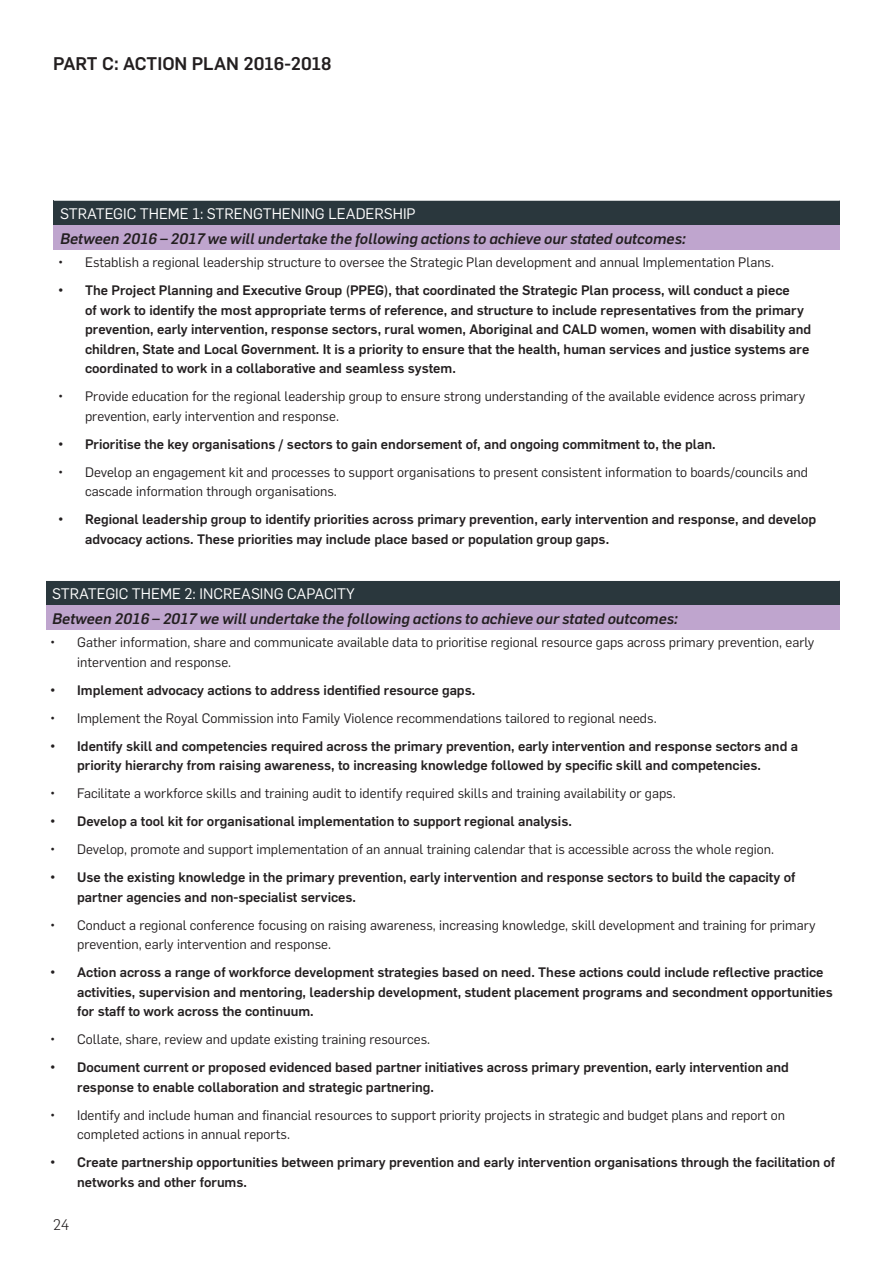
<style>
.page{position:relative;width:893px;height:1263px;background:#fff}
.page>*{position:absolute;margin:0;border:0;box-sizing:border-box;transform-origin:0 0}
.t1{font:500 18px "Flama";color:#231f20}
.t2{font:italic 500 15px "Flama";color:#231f20}
.t3{font:15px "Flama";color:#fff}
.t4{font:300 15px "Flama";color:#231f20}
.t5{font:500 13.5px/19.5px "Flama";color:#231f20}
.t6{font:13.5px/19.5px "Flama";color:#231f20}
</style>
<div class="page">
<div style="left:54px;top:200px;width:786px;height:25px;background:#2a373d"></div>
<div style="left:54px;top:225px;width:786px;height:25px;background:#bfa5ce"></div>
<hr style="left:54px;top:200px;width:786px;height:1px;background:#fff">
<div style="left:46px;top:580px;width:794px;height:25px;background:#2a373d"></div>
<div style="left:46px;top:605px;width:794px;height:25px;background:#bfa5ce"></div>
<hr style="left:46px;top:580px;width:794px;height:1px;background:#fff">
<h1 class="t1" style="left:53px;top:51px;width:280px">PART C: ACTION PLAN 2016-2018</h1>
<p class="t3" style="left:60px;top:203px;width:357px">STRATEGIC THEME 1: STRENGTHENING LEADERSHIP</p>
<p class="t2" style="left:60px;top:227px;width:627px">Between 2016 – 2017 we will undertake the following actions to achieve our stated outcomes:</p>
<p class="t6" style="left:58px;top:252px;width:717px">• Establish a regional leadership structure to oversee the Strategic Plan development and annual Implementation Plans.</p>
<p class="t5" style="left:85px;top:279px;width:728px;text-indent:-27px">• The Project Planning and Executive Group (PPEG), that coordinated the Strategic Plan process, will conduct a piece<br>of work to identify the most appropriate terms of reference, and structure to include representatives from the primary prevention, early intervention, response sectors, rural women, Aboriginal and CALD women, women with disability and children, State and Local Government. It is a priority to ensure that the health, human services and justice systems are coordinated to work in a collaborative and seamless system.</p>
<p class="t6" style="left:85px;top:386px;width:722px;text-indent:-27px">• Provide education for the regional leadership group to ensure strong understanding of the available evidence across primary prevention, early intervention and response.</p>
<p class="t5" style="left:58px;top:433px;width:659px">• Prioritise the key organisations / sectors to gain endorsement of, and ongoing commitment to, the plan.</p>
<p class="t6" style="left:85px;top:461px;width:724px;text-indent:-27px">• Develop an engagement kit and processes to support organisations to present consistent information to boards/councils and cascade information through organisations.</p>
<p class="t5" style="left:85px;top:508px;width:733px;text-indent:-27px">• Regional leadership group to identify priorities across primary prevention, early intervention and response, and develop advocacy actions. These priorities may include place based or population group gaps.</p>
<p class="t3" style="left:52px;top:583px;width:304px">STRATEGIC THEME 2: INCREASING CAPACITY</p>
<p class="t2" style="left:52px;top:608px;width:627px">Between 2016 – 2017 we will undertake the following actions to achieve our stated outcomes:</p>
<p class="t6" style="left:77px;top:632px;width:739px;text-indent:-27px">• Gather information, share and communicate available data to prioritise regional resource gaps across primary prevention, early intervention and response.</p>
<p class="t5" style="left:50px;top:679px;width:427px">• Implement advocacy actions to address identified resource gaps.</p>
<p class="t6" style="left:50px;top:707px;width:608px">• Implement the Royal Commission into Family Violence recommendations tailored to regional needs.</p>
<p class="t5" style="left:77px;top:735px;width:722px;text-indent:-27px">• Identify skill and competencies required across the primary prevention, early intervention and response sectors and a priority hierarchy from raising awareness, to increasing knowledge followed by specific skill and competencies.</p>
<p class="t6" style="left:50px;top:783px;width:627px">• Facilitate a workforce skills and training audit to identify required skills and training availability or gaps.</p>
<p class="t5" style="left:50px;top:811px;width:523px">• Develop a tool kit for organisational implementation to support regional analysis.</p>
<p class="t6" style="left:50px;top:839px;width:725px">• Develop, promote and support implementation of an annual training calendar that is accessible across the whole region.</p>
<p class="t5" style="left:77px;top:867px;width:720px;text-indent:-27px">• Use the existing knowledge in the primary prevention, early intervention and response sectors to build the capacity of partner agencies and non-specialist services.</p>
<p class="t6" style="left:77px;top:914px;width:740px;text-indent:-27px">• Conduct a regional conference focusing on raising awareness, increasing knowledge, skill development and training for primary prevention, early intervention and response.</p>
<p class="t5" style="left:77px;top:962px;width:757px;text-indent:-27px">• Action across a range of workforce development strategies based on need. These actions could include reflective practice activities, supervision and mentoring, leadership development, student placement programs and secondment opportunities for staff to work across the continuum.</p>
<p class="t6" style="left:50px;top:1029px;width:382px">• Collate, share, review and update existing training resources.</p>
<p class="t5" style="left:77px;top:1057px;width:713px;text-indent:-27px">• Document current or proposed evidenced based partner initiatives across primary prevention, early intervention and response to enable collaboration and strategic partnering.</p>
<p class="t6" style="left:77px;top:1104px;width:709px;text-indent:-27px">• Identify and include human and financial resources to support priority projects in strategic and budget plans and report on completed actions in annual reports.</p>
<p class="t5" style="left:77px;top:1152px;width:759px;text-indent:-27px">• Create partnership opportunities between primary prevention and early intervention organisations through the facilitation of networks and other forums.</p>
<p class="t4" style="left:53px;top:1215px;width:18px">24</p>
</div>
